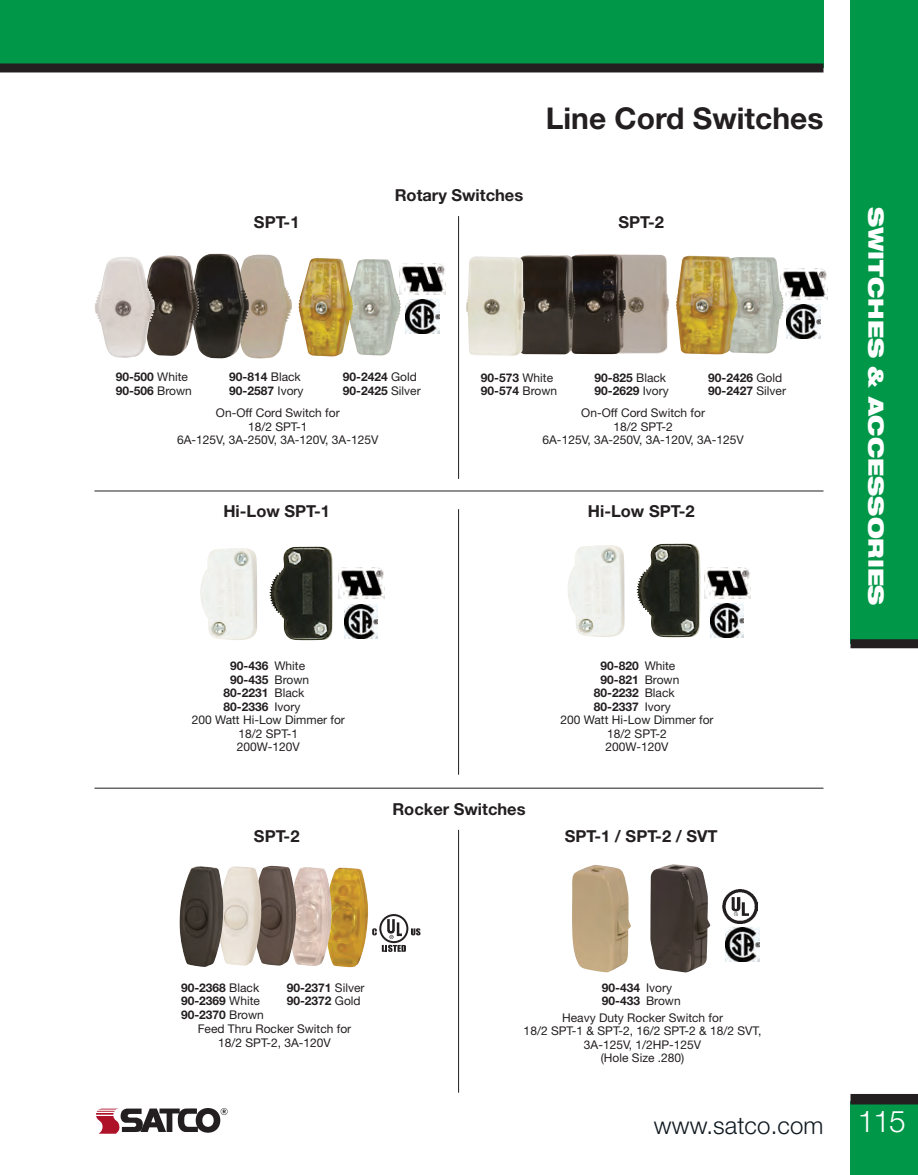
<style>
.page{position:relative;width:918px;height:1175px;background:#fff}
.page>*{position:absolute;margin:0;border:0;box-sizing:border-box;transform-origin:0 0}
.t1{font:700 30px "Helvetica Neue LT Std";color:#231f20}
.t2{font:300 24px "Helvetica Neue LT Std";letter-spacing:.005em;color:#101a21}
.t3{font:900 expanded 21px "Helvetica Neue LT Std";color:#fff}
.t4{font:700 16.5px "Helvetica Neue LT Std";color:#231f20}
.t5{font:12px/13.5px "Helvetica Neue LT Std";color:#231f20;text-align:center}
.t6{font:700 12px/13.5px "Helvetica Neue LT Std";color:#231f20}
.s1{font-weight:400}
.s2{font-size:30px;color:#fff}
</style>
<div class="page">
<div style="left:850px;top:0;width:68px;height:644px;background:#009748"></div>
<div style="left:0;top:0;width:824px;height:68px;background:#009748"></div>
<svg style="left:96px;top:1108px;width:132px;height:25px"></svg>
<div style="left:850px;top:1101px;width:68px;height:73px;background:#009748"></div>
<div style="left:850px;top:1094px;width:68px;height:10px;background:#231f20"></div>
<div style="left:0;top:63px;width:824px;height:9px;background:#231f20"></div>
<div style="left:850px;top:639px;width:68px;height:9px;background:#231f20"></div>
<img style="left:200px;top:548px;width:57px;height:92px">
<img style="left:269px;top:546px;width:64px;height:95px">
<img style="left:332px;top:867px;width:36px;height:100px">
<img style="left:296px;top:867px;width:36px;height:99px">
<img style="left:261px;top:865px;width:35px;height:100px">
<img style="left:223px;top:866px;width:38px;height:99px">
<img style="left:179px;top:866px;width:44px;height:101px">
<img style="left:567px;top:545px;width:58px;height:92px">
<img style="left:636px;top:543px;width:65px;height:95px">
<div style="left:379px;top:914px;width:29px;height:29px;border:2px solid #231f20;border-radius:50%"></div>
<svg style="left:372px;top:919px;width:48px;height:33px"></svg>
<img style="left:572px;top:865px;width:59px;height:107px">
<img style="left:650px;top:864px;width:60px;height:108px">
<img style="left:722px;top:889px;width:35px;height:34px">
<img style="left:725px;top:927px;width:34px;height:34px">
<img style="left:710px;top:603px;width:34px;height:34px">
<img style="left:704px;top:567px;width:47px;height:31px">
<img style="left:249px;top:254px;width:43px;height:105px">
<img style="left:199px;top:254px;width:50px;height:104px">
<img style="left:405px;top:299px;width:34px;height:34px">
<img style="left:401px;top:263px;width:45px;height:31px">
<img style="left:155px;top:255px;width:44px;height:101px">
<img style="left:95px;top:257px;width:60px;height:101px">
<img style="left:353px;top:259px;width:48px;height:96px">
<img style="left:298px;top:258px;width:55px;height:99px">
<hr style="left:458px;top:216px;width:1px;height:263px;background:#231f20">
<img style="left:626px;top:254px;width:43px;height:100px">
<img style="left:575px;top:254px;width:51px;height:100px">
<img style="left:524px;top:255px;width:51px;height:99px">
<img style="left:466px;top:256px;width:59px;height:100px">
<img style="left:787px;top:304px;width:34px;height:34px">
<img style="left:784px;top:268px;width:43px;height:31px">
<img style="left:738px;top:257px;width:46px;height:96px">
<img style="left:676px;top:256px;width:62px;height:98px">
<hr style="left:94px;top:491px;width:730px;height:1px;background:#231f20">
<hr style="left:458px;top:509px;width:1px;height:265px;background:#231f20">
<hr style="left:94px;top:788px;width:730px;height:1px;background:#231f20">
<hr style="left:458px;top:830px;width:1px;height:262px;background:#231f20">
<img style="left:344px;top:604px;width:34px;height:34px">
<img style="left:338px;top:568px;width:47px;height:31px">
<h3 class="t4" style="left:395px;top:185px;width:130px">Rotary Switches</h3>
<h1 class="t1" style="left:546px;top:100px;width:279px">Line Cord Switches</h1>
<h3 class="t4" style="left:254px;top:212px;width:47px">SPT-1</h3>
<h3 class="t4" style="left:618px;top:212px;width:47px">SPT-2</h3>
<p class="t6" style="left:116px;top:370px;width:78px">90-500 <span class="s1">White<br></span>90-506 <span class="s1">Brown</span></p>
<p class="t6" style="left:229px;top:370px;width:76px">90-814 <span class="s1">Black<br></span>90-2587 <span class="s1">Ivory</span></p>
<p class="t6" style="left:343px;top:370px;width:79px">90-2424 <span class="s1">Gold<br></span>90-2425 <span class="s1">Silver</span></p>
<p class="t5" style="left:177px;top:406px;width:203px">On-Off Cord Switch for<br>18/2 SPT-1<br>6A-125V, 3A-250V, 3A-120V, 3A-125V</p>
<p class="t6" style="left:481px;top:370px;width:78px">90-573 <span class="s1">White<br></span>90-574 <span class="s1">Brown</span></p>
<p class="t6" style="left:595px;top:370px;width:76px">90-825 <span class="s1">Black<br></span>90-2629 <span class="s1">Ivory</span></p>
<p class="t6" style="left:708px;top:370px;width:79px">90-2426 <span class="s1">Gold<br></span>90-2427 <span class="s1">Silver</span></p>
<p class="t5" style="left:543px;top:406px;width:203px">On-Off Cord Switch for<br>18/2 SPT-2<br>6A-125V, 3A-250V, 3A-120V, 3A-125V</p>
<h3 class="t4" style="left:223px;top:501px;width:108px">Hi-Low SPT-1</h3>
<h3 class="t4" style="left:588px;top:501px;width:108px">Hi-Low SPT-2</h3>
<p class="t6" style="left:230px;top:659px;width:76px">90-436 <span class="s1">White</span></p>
<p class="t6" style="left:230px;top:672px;width:80px">90-435 <span class="s1">Brown</span></p>
<p class="t6" style="left:224px;top:686px;width:82px">80-2231 <span class="s1">Black</span></p>
<p class="t6" style="left:224px;top:699px;width:78px">80-2336 <span class="s1">Ivory</span></p>
<p class="t5" style="left:192px;top:713px;width:155px">200 Watt Hi-Low Dimmer for</p>
<p class="t5" style="left:239px;top:726px;width:61px">18/2 SPT-1</p>
<p class="t5" style="left:237px;top:740px;width:65px">200W-120V</p>
<h3 class="t4" style="left:392px;top:798px;width:135px">Rocker Switches</h3>
<p class="t6" style="left:600px;top:659px;width:76px">90-820 <span class="s1">White</span></p>
<p class="t6" style="left:600px;top:672px;width:80px">90-821 <span class="s1">Brown</span></p>
<p class="t6" style="left:594px;top:686px;width:82px">80-2232 <span class="s1">Black</span></p>
<p class="t6" style="left:594px;top:699px;width:78px">80-2337 <span class="s1">Ivory</span></p>
<p class="t5" style="left:560px;top:713px;width:155px">200 Watt Hi-Low Dimmer for</p>
<p class="t5" style="left:607px;top:726px;width:61px">18/2 SPT-2</p>
<p class="t5" style="left:605px;top:740px;width:65px">200W-120V</p>
<h3 class="t4" style="left:254px;top:825px;width:47px">SPT-2</h3>
<h3 class="t4" style="left:565px;top:825px;width:154px">SPT-1 / SPT-2 / SVT</h3>
<h3 class="t3" style="left:890px;top:206px;width:400px;rotate:90deg">SWITCHES &amp; ACCESSORIES</h3>
<p class="t6" style="left:181px;top:980px;width:84px">90-2368 <span class="s1">Black<br></span>90-2369 <span class="s1">White<br></span>90-2370 <span class="s1">Brown</span></p>
<p class="t6" style="left:287px;top:980px;width:79px">90-2371 <span class="s1">Silver<br></span>90-2372 <span class="s1">Gold</span></p>
<p class="t5" style="left:198px;top:1022px;width:155px">Feed Thru Rocker Switch for<br>18/2 SPT-2, 3A-120V</p>
<p class="t6" style="left:602px;top:980px;width:80px">90-434 <span class="s1">Ivory<br></span>90-433 <span class="s1">Brown</span></p>
<p class="t5" style="left:524px;top:1010px;width:239px">Heavy Duty Rocker Switch for<br>18/2 SPT-1 &amp; SPT-2, 16/2 SPT-2 &amp; 18/2 SVT,<br>3A-125V, 1/2HP-125V<br>(Hole Size .280)</p>
<h2 class="t2" style="left:654px;top:1110px;width:253px">www.satco.com <span class="s2">115</span></h2>
</div>
